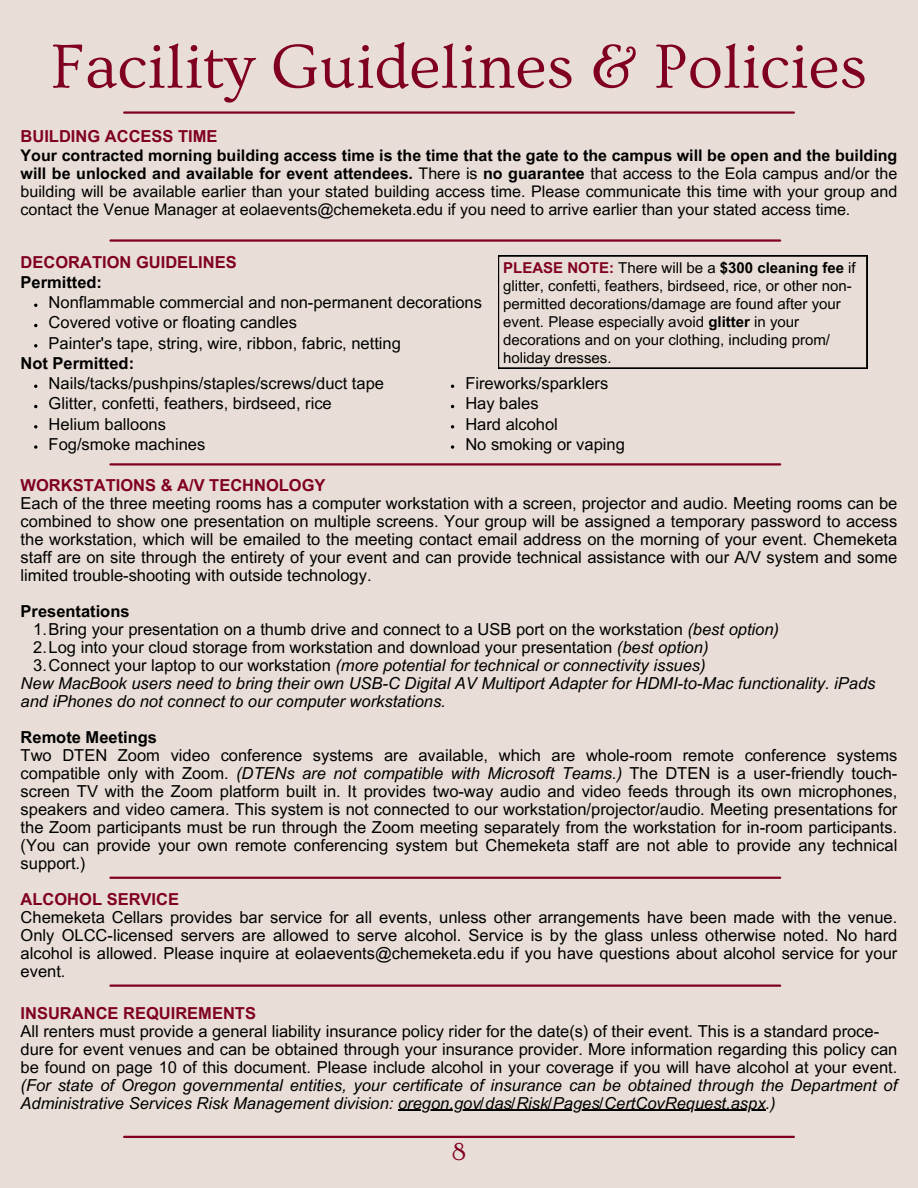
<style>
.page{position:relative;width:918px;height:1188px;background:#e8ded7}
.page>*{position:absolute;margin:0;border:0;box-sizing:border-box;transform-origin:0 0}
.t1{font:64.8px "Ovo";color:#800020}
.t2{font:25.8px "Ovo";color:#800020}
.t3{font:16.5px/18px "Arial MT Pro";color:#000}
.t4{font:italic 16.5px/18px "Arial MT Pro";color:#000}
.t5{font:700 16.5px "Arial MT Pro";color:#800020}
.t6{font:700 16.5px "Arial MT Pro";color:#000}
.t7{font:16.05px/18px "Arial MT Pro";color:#000;text-align:justify}
.t8{font:15px/18px "Arial MT Pro";color:#000}
.s1{font-weight:700}
.s2{font-weight:700;color:#800020}
.s3{font-style:italic}
.s4{font-style:normal}
</style>
<div class="page">
<hr style="left:124px;top:1136px;width:670px;height:2px;background:#800020">
<hr style="left:124px;top:111px;width:670px;height:3px;background:#800020">
<hr style="left:110px;top:239px;width:670px;height:3px;background:#800020">
<svg style="left:34px;top:445px;width:3px;height:4px"></svg>
<svg style="left:451px;top:445px;width:3px;height:4px"></svg>
<svg style="left:498px;top:256px;width:369px;height:112px"></svg>
<hr style="left:110px;top:463px;width:670px;height:3px;background:#800020">
<hr style="left:110px;top:877px;width:670px;height:2px;background:#800020">
<hr style="left:110px;top:985px;width:670px;height:2px;background:#800020">
<hr style="left:398px;top:1110px;width:368px;height:1px;background:#000">
<h1 class="t1" style="left:51px;top:31px;width:818px">Facility Guidelines &amp; Policies</h1>
<p class="t5" style="left:21px;top:130px;width:198px">BUILDING ACCESS TIME</p>
<p class="t7" style="left:21px;top:149px;width:878px"><span class="s1">Your contracted morning building access time is the time that the gate to the campus will be open and the building will be unlocked and available for event attendees.</span> There is <span class="s1">no guarantee</span> that access to the Eola campus and/or the building will be available earlier than your stated building access time. Please communicate this time with your group and contact the Venue Manager at eolaevents@chemeketa.edu if you need to arrive earlier than your stated access time.</p>
<p class="t5" style="left:21px;top:256px;width:218px">DECORATION GUIDELINES</p>
<p class="t6" style="left:21px;top:276px;width:83px">Permitted:</p>
<p class="t3" style="left:49px;top:294px;width:435px;line-height:20.2px">Nonflammable commercial and non-permanent decorations<br>Covered votive or floating candles<br>Painter's tape, string, wire, ribbon, fabric, netting</p>
<p class="t6" style="left:21px;top:357px;width:115px">Not Permitted:</p>
<p class="t3" style="left:49px;top:375px;width:337px;line-height:20.2px">Nails/tacks/pushpins/staples/screws/duct tape Glitter, confetti, feathers, birdseed, rice Helium balloons<br>Fog/smoke machines</p>
<p class="t3" style="left:465px;top:375px;width:161px;line-height:20.2px">Fireworks/sparklers<br>Hay bales<br>Hard alcohol<br>No smoking or vaping</p>
<p class="t8" style="left:503px;top:261px;width:354px"><span class="s2">PLEASE NOTE:</span> There will be a <span class="s1">$300 cleaning fee</span> if glitter, confetti, feathers, birdseed, rice, or other non&shy;permitted decorations/damage are found after your event. Please especially avoid <span class="s1">glitter</span> in your decorations and on your clothing, including prom/ holiday dresses.</p>
<p class="t5" style="left:21px;top:479px;width:307px">WORKSTATIONS &amp; A/V TECHNOLOGY</p>
<p class="t3" style="left:21px;top:497px;width:878px;text-align:justify">Each of the three meeting rooms has a computer workstation with a screen, projector and audio. Meeting rooms can be combined to show one presentation on multiple screens. Your group will be assigned a temporary password to access the workstation, which will be emailed to the meeting contact email address on the morning of your event. Chemeketa staff are on site through the entirety of your event and can provide technical assistance with our A/V system and some limited trouble-shooting with outside technology.</p>
<p class="t6" style="left:21px;top:605px;width:111px">Presentations</p>
<p class="t3" style="left:33px;top:623px;width:747px">1.Bring your presentation on a thumb drive and connect to a USB port on the workstation <span class="s3">(best option)</span></p>
<p class="t3" style="left:33px;top:641px;width:677px">2.Log into your cloud storage from workstation and download your presentation <span class="s3">(best option)</span></p>
<p class="t4" style="left:33px;top:659px;width:674px"><span class="s4">3.Connect your laptop to our workstation</span> (more potential for technical or connectivity issues)</p>
<p class="t4" style="left:21px;top:677px;width:856px">New MacBook users need to bring their own USB-C Digital AV Multiport Adapter for HDMI-to-Mac functionality. iPads</p>
<p class="t4" style="left:21px;top:695px;width:427px">and iPhones do not connect to our computer workstations.</p>
<p class="t6" style="left:21px;top:731px;width:138px">Remote Meetings</p>
<p class="t3" style="left:21px;top:749px;width:878px;text-align:justify">Two DTEN Zoom video conference systems are available, which are whole-room remote conference systems compatible only with Zoom. <span class="s3">(DTENs are not compatible with Microsoft Teams.)</span> The DTEN is a user-friendly touch&shy;screen TV with the Zoom platform built in. It provides two-way audio and video feeds through its own microphones, speakers and video camera. This system is not connected to our workstation/projector/audio. Meeting presentations for the Zoom participants must be run through the Zoom meeting separately from the workstation for in-room participants. (You can provide your own remote conferencing system but Chemeketa staff are not able to provide any technical support.)</p>
<p class="t5" style="left:21px;top:893px;width:160px">ALCOHOL SERVICE</p>
<p class="t3" style="left:21px;top:911px;width:878px;text-align:justify">Chemeketa Cellars provides bar service for all events, unless other arrangements have been made with the venue.<br>Only OLCC-licensed servers are allowed to serve alcohol. Service is by the glass unless otherwise noted. No hard alcohol is allowed. Please inquire at eolaevents@chemeketa.edu if you have questions about alcohol service for your event.</p>
<p class="t5" style="left:21px;top:1007px;width:237px">INSURANCE REQUIREMENTS</p>
<p class="t3" style="left:21px;top:1024px;width:878px">All renters must provide a general liability insurance policy rider for the date(s) of their event. This is a standard proce&shy;dure for event venues and can be obtained through your insurance provider. More information regarding this policy can be found on page 10 of this document. Please include alcohol in your coverage if you will have alcohol at your event.</p>
<p class="t4" style="left:21px;top:1078px;width:878px">(For state of Oregon governmental entities, your certificate of insurance can be obtained through the Department of<br>Administrative Services Risk Management division: oregon.gov/das/Risk/Pages/CertCovRequest.aspx.)</p>
<h2 class="t2" style="left:452px;top:1138px;width:16px">8</h2>
</div>
